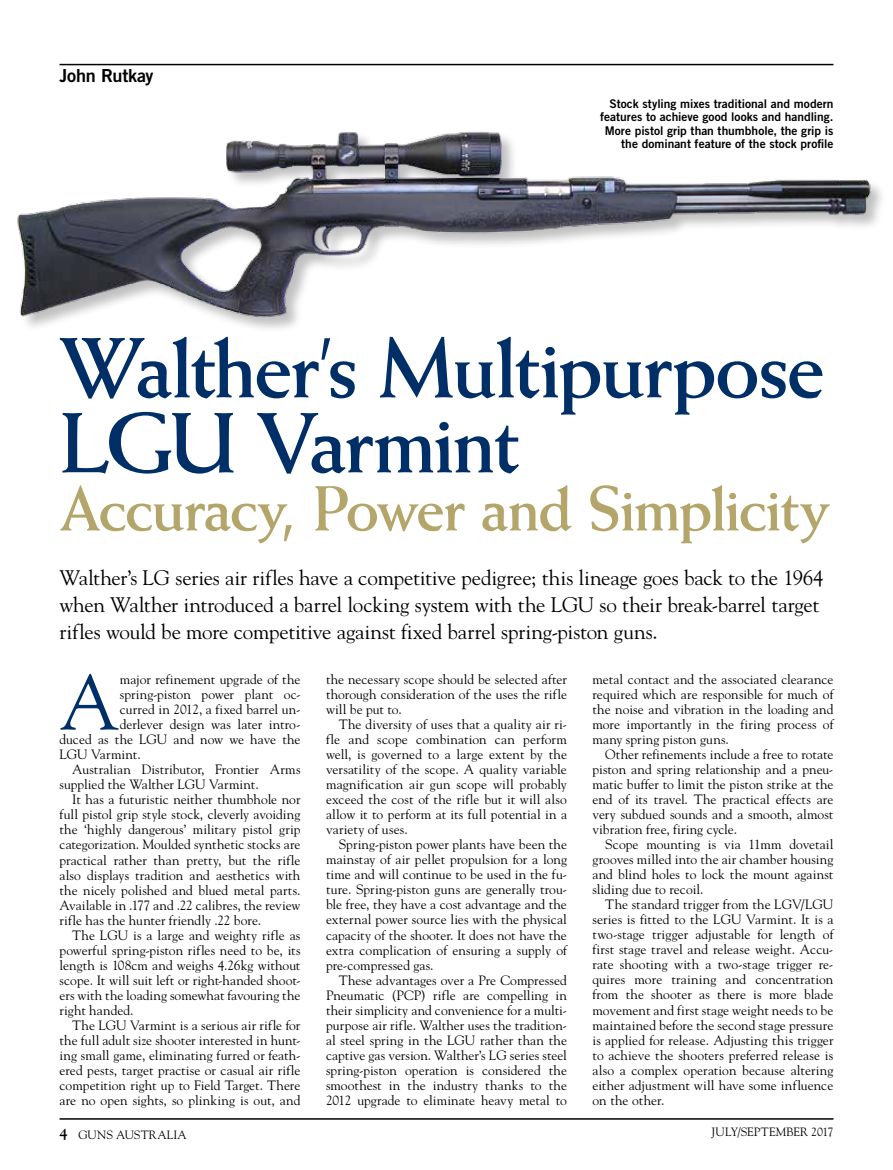
<style>
.page{position:relative;width:893px;height:1170px;background:#fff}
.page>*{position:absolute;margin:0;border:0;box-sizing:border-box;transform-origin:0 0}
.t1{font:700 85.35px/75px "Weiss Std";letter-spacing:-.04em;color:#002f67}
.t2{font:77.4px "Goudy Std";color:#002f67}
.t3{font:700 63.75px "Weiss Std";letter-spacing:-.035em;color:#b4a66b}
.t4{font:21px/27px "Goudy Std";letter-spacing:-.01em;color:#000}
.t5{font:18px "Trade Gothic LT Std Bd 2";letter-spacing:-.015em;color:#000}
.t6{font:13.5px/15px "Goudy Std";letter-spacing:.005em;color:#000;text-align:justify}
.t7{font:12px/13.5px "Trade Gothic LT Std Bd 2";color:#000;text-align:right}
.t8{font:12px "Goudy Std";letter-spacing:-.005em;color:#000}
.s1{font-weight:700;font-size:15px}
</style>
<div class="page">
<img style="left:17px;top:131px;width:862px;height:190px">
<hr style="left:60px;top:1118px;width:773px;height:1px;background:#000">
<hr style="left:60px;top:64px;width:773px;height:1px;background:#000">
<h3 class="t5" style="left:60px;top:64px;width:95px">John Rutkay</h3>
<p class="t7" style="left:600px;top:96px;width:235px">Stock styling mixes traditional and modern features to achieve good looks and handling.<br>More pistol grip than thumbhole, the grip is the dominant feature of the stock profile</p>
<h1 class="t1" style="left:60px;top:329px;width:768px">Walther’s Multipurpose<br>LGU Varmint</h1>
<h3 class="t3" style="left:60px;top:470px;width:772px">Accuracy, Power and Simplicity</h3>
<p class="t4" style="left:60px;top:564px;width:765px">Walther’s LG series air rifles have a competitive pedigree; this lineage goes back to the 1964 when Walther introduced a barrel locking system with the LGU so their break-barrel target rifles would be more competitive against fixed barrel spring-piston guns.</p>
<h2 class="t2" style="left:60px;top:654px;width:62px">A</h2>
<p class="t6" style="left:120px;top:672px;width:182px">major refinement upgrade of the</p>
<p class="t6" style="left:120px;top:687px;width:182px">spring-piston power plant oc-</p>
<p class="t6" style="left:120px;top:702px;width:182px">curred in 2012, a fixed barrel un-</p>
<p class="t6" style="left:120px;top:717px;width:182px">derlever design was later intro-</p>
<p class="t6" style="left:60px;top:732px;width:242px">duced as the LGU and now we have the</p>
<p class="t6" style="left:60px;top:747px;width:83px">LGU Varmint.</p>
<p class="t6" style="left:72px;top:762px;width:230px">Australian Distributor, Frontier Arms</p>
<p class="t6" style="left:60px;top:777px;width:201px">supplied the Walther LGU Varmint.</p>
<p class="t6" style="left:72px;top:792px;width:230px">It has a futuristic neither thumbhole nor</p>
<p class="t6" style="left:60px;top:807px;width:242px">full pistol grip style stock, cleverly avoiding</p>
<p class="t6" style="left:60px;top:822px;width:242px">the ‘highly dangerous’ military pistol grip</p>
<p class="t6" style="left:60px;top:837px;width:242px">categorization. Moulded synthetic stocks are</p>
<p class="t6" style="left:60px;top:852px;width:242px">practical rather than pretty, but the rifle</p>
<p class="t6" style="left:60px;top:867px;width:242px">also displays tradition and aesthetics with</p>
<p class="t6" style="left:60px;top:882px;width:242px">the nicely polished and blued metal parts.</p>
<p class="t6" style="left:60px;top:897px;width:242px">Available in .177 and .22 calibres, the review</p>
<p class="t6" style="left:60px;top:912px;width:203px">rifle has the hunter friendly .22 bore.</p>
<p class="t6" style="left:72px;top:927px;width:230px">The LGU is a large and weighty rifle as</p>
<p class="t6" style="left:60px;top:942px;width:242px">powerful spring-piston rifles need to be, its</p>
<p class="t6" style="left:60px;top:957px;width:242px">length is 108cm and weighs 4.26kg without</p>
<p class="t6" style="left:60px;top:972px;width:242px">scope. It will suit left or right-handed shoot-</p>
<p class="t6" style="left:60px;top:987px;width:242px">ers with the loading somewhat favouring the</p>
<p class="t6" style="left:60px;top:1002px;width:75px">right handed.</p>
<p class="t6" style="left:72px;top:1017px;width:230px">The LGU Varmint is a serious air rifle for</p>
<p class="t6" style="left:60px;top:1032px;width:242px">the full adult size shooter interested in hunt-</p>
<p class="t6" style="left:60px;top:1047px;width:242px">ing small game, eliminating furred or feath-</p>
<p class="t6" style="left:60px;top:1062px;width:242px">ered pests, target practise or casual air rifle</p>
<p class="t6" style="left:60px;top:1077px;width:242px">competition right up to Field Target. There</p>
<p class="t6" style="left:60px;top:1092px;width:242px">are no open sights, so plinking is out, and</p>
<p class="t6" style="left:326px;top:672px;width:242px">the necessary scope should be selected after thorough consideration of the uses the rifle will be put to.</p>
<p class="t6" style="left:326px;top:717px;width:242px;text-indent:13px">The diversity of uses that a quality air ri&shy;fle and scope combination can perform well, is governed to a large extent by the versatility of the scope. A quality variable magnification air gun scope will probably exceed the cost of the rifle but it will also allow it to perform at its full potential in a variety of uses.</p>
<p class="t6" style="left:326px;top:837px;width:242px;text-indent:13px">Spring-piston power plants have been the mainstay of air pellet propulsion for a long time and will continue to be used in the fu&shy;ture. Spring-piston guns are generally trou&shy;ble free, they have a cost advantage and the external power source lies with the physical capacity of the shooter. It does not have the extra complication of ensuring a supply of pre-compressed gas.</p>
<p class="t6" style="left:326px;top:972px;width:242px;text-indent:13px">These advantages over a Pre Compressed Pneumatic (PCP) rifle are compelling in their simplicity and convenience for a multi&shy;purpose air rifle. Walther uses the tradition&shy;al steel spring in the LGU rather than the captive gas version. Walther’s LG series steel spring-piston operation is considered the smoothest in the industry thanks to the 2012 upgrade to eliminate heavy metal to</p>
<p class="t6" style="left:592px;top:672px;width:242px">metal contact and the associated clearance required which are responsible for much of the noise and vibration in the loading and more importantly in the firing process of many spring piston guns.</p>
<p class="t6" style="left:592px;top:747px;width:242px;text-indent:13px">Other refinements include a free to rotate piston and spring relationship and a pneu&shy;matic buffer to limit the piston strike at the end of its travel. The practical effects are very subdued sounds and a smooth, almost vibration free, firing cycle.</p>
<p class="t6" style="left:592px;top:837px;width:242px;text-indent:13px">Scope mounting is via 11mm dovetail grooves milled into the air chamber housing and blind holes to lock the mount against sliding due to recoil.</p>
<p class="t6" style="left:592px;top:897px;width:242px;text-indent:13px">The standard trigger from the LGV/LGU series is fitted to the LGU Varmint. It is a two-stage trigger adjustable for length of first stage travel and release weight. Accu&shy;rate shooting with a two-stage trigger re&shy;quires more training and concentration from the shooter as there is more blade movement and first stage weight needs to be maintained before the second stage pressure is applied for release. Adjusting this trigger to achieve the shooters preferred release is also a complex operation because altering either adjustment will have some influence on the other.</p>
<p class="t8" style="left:60px;top:1126px;width:129px"><span class="s1">4</span> GUNS AUSTRALIA</p>
<p class="t8" style="left:712px;top:1124px;width:123px">JULY/SEPTEMBER 2017</p>
</div>
